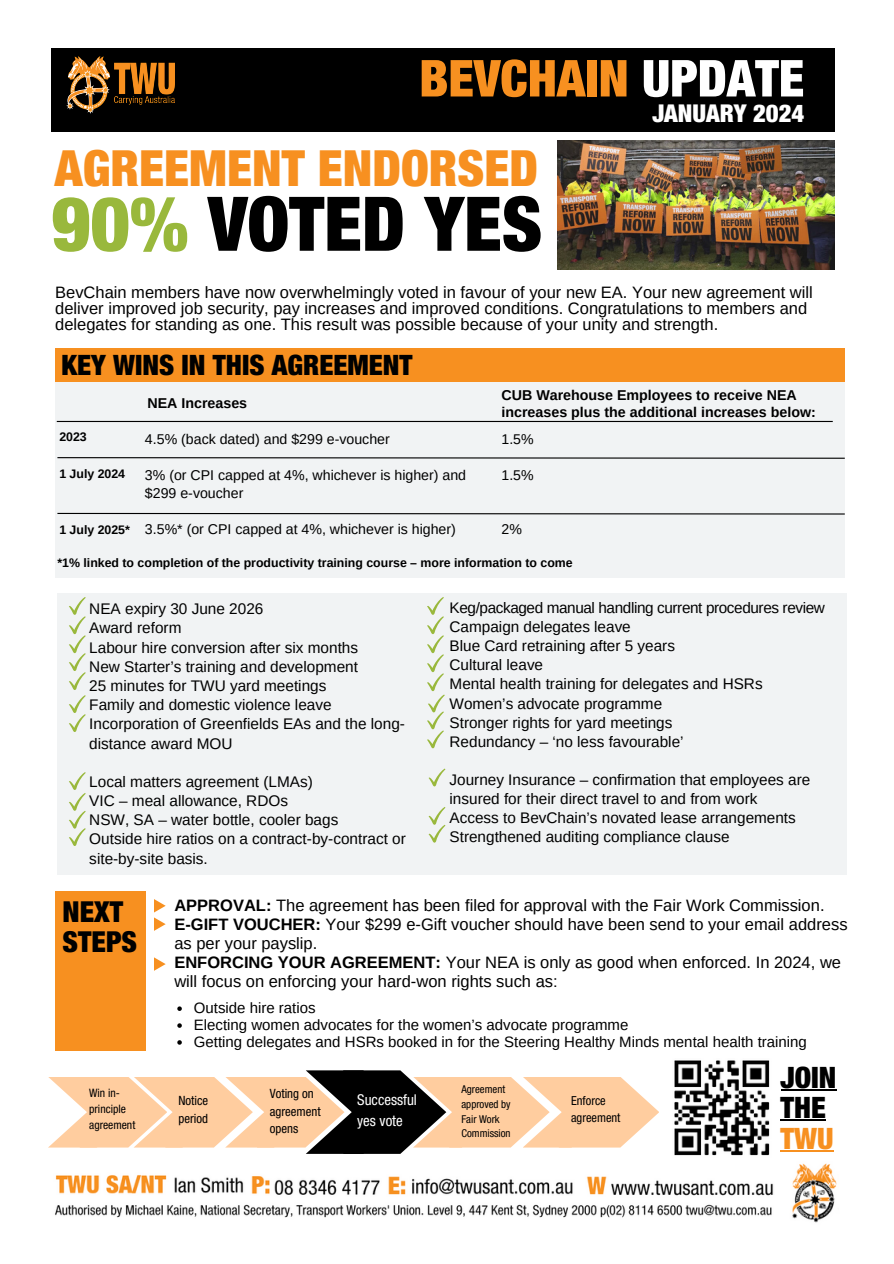
<style>
.page{position:relative;width:894px;height:1264px;background:#fff}
.page>*{position:absolute;margin:0;border:0;box-sizing:border-box;transform-origin:0 0}
.t1{font:900 condensed 75.45px "Helvetica Neue LT Std";color:#000}
.t2{font:900 condensed 50.85px "Helvetica Neue LT Std";color:#f79020}
.t3{font:900 condensed 49.95px "Helvetica Neue LT Std";color:#f79020}
.t4{font:900 condensed 29.55px/30.6px "Helvetica Neue LT Std";color:#000}
.t5{font:900 condensed 28.95px/29.5px "Helvetica Neue LT Std";color:#000}
.t6{font:900 condensed 28.2px "Helvetica Neue LT Std";color:#000}
.t7{font:900 condensed 24.6px "Helvetica Neue LT Std";color:#fff}
.t8{font:16.5px/15.8px "Arimo";color:#000}
.t9{font:15.3px/19.2px "Arimo";color:#000}
.t10{font:15.3px "Arimo";letter-spacing:-.025em;color:#000}
.t11{font:15px "Arimo";color:#000}
.t12{font:condensed 15px/20.4px "Helvetica Neue LT Std";color:#fff}
.t13{font:700 14.25px/16.8px "Arimo";color:#000}
.t14{font:14.1px/18px "Arimo";color:#000}
.t15{font:condensed 12.75px/17.5px "Helvetica Neue LT Std";color:#000}
.t16{font:condensed 12.45px/17px "Helvetica Neue LT Std";color:#000}
.t17{font:700 12.3px "Arimo";color:#000}
.t18{font:condensed 11.55px/15.9px "Helvetica Neue LT Std";color:#000}
.t19{font:condensed 10.8px/14.9px "Helvetica Neue LT Std";color:#000}
.s1{color:#fff}
.s2{color:#99b83c}
.s3{font-weight:700}
.s4{color:#f79020}
</style>
<div class="page">
<div style="left:51px;top:48px;width:783px;height:83px;background:#000"></div>
<img style="left:66px;top:56px;width:108px;height:58px">
<img style="left:557px;top:140px;width:277px;height:129px">
<div style="left:55px;top:348px;width:789px;height:40px;background:#f79020"></div>
<div style="left:55px;top:382px;width:789px;height:196px;background:#f1f3f4"></div>
<hr style="left:57px;top:421px;width:775px;height:1px;background:#000">
<svg style="left:57px;top:512px;width:788px;height:3px"></svg>
<svg style="left:57px;top:456px;width:788px;height:3px"></svg>
<div style="left:57px;top:593px;width:789px;height:281px;background:#f1f3f4"></div>
<svg style="left:69px;top:597px;width:17px;height:135px"></svg>
<svg style="left:69px;top:772px;width:17px;height:74px"></svg>
<svg style="left:428px;top:768px;width:17px;height:18px"></svg>
<svg style="left:428px;top:807px;width:17px;height:35px"></svg>
<svg style="left:427px;top:597px;width:17px;height:151px"></svg>
<div style="left:55px;top:891px;width:91px;height:160px;background:#f79020"></div>
<svg style="left:154px;top:899px;width:12px;height:32px"></svg>
<svg style="left:154px;top:957px;width:12px;height:14px"></svg>
<svg style="left:177px;top:1006px;width:5px;height:4px"></svg>
<svg style="left:177px;top:1023px;width:5px;height:4px"></svg>
<svg style="left:177px;top:1040px;width:5px;height:4px"></svg>
<img style="left:674px;top:1060px;width:110px;height:96px">
<hr style="left:780px;top:1089px;width:56px;height:1px;background:#000">
<hr style="left:780px;top:1119px;width:45px;height:2px;background:#000">
<hr style="left:780px;top:1150px;width:53px;height:1px;background:#f79020">
<svg style="left:48px;top:1070px;width:611px;height:83px"></svg>
<img style="left:55px;top:1163px;width:782px;height:60px">
<p class="t2" style="left:419px;top:60px;width:386px">BEVCHAIN <span class="s1">UPDATE</span></p>
<p class="t7" style="left:652px;top:104px;width:153px">JANUARY 2024</p>
<p class="t3" style="left:55px;top:150px;width:484px">AGREEMENT ENDORSED</p>
<p class="t1" style="left:51px;top:197px;width:492px"><span class="s2">90%</span> VOTED YES</p>
<p class="t8" style="left:55px;top:285px;width:758px">BevChain members have now overwhelmingly voted in favour of your new EA. Your new agreement will deliver improved job security, pay increases and improved conditions. Congratulations to members and delegates for standing as one. This result was possible because of your unity and strength.</p>
<p class="t6" style="left:61px;top:355px;width:352px">KEY WINS IN THIS AGREEMENT</p>
<p class="t17" style="left:59px;top:430px;width:29px">2023</p>
<p class="t17" style="left:59px;top:467px;width:67px">1 July 2024</p>
<p class="t17" style="left:59px;top:523px;width:72px">1 July 2025*</p>
<p class="t13" style="left:147px;top:394px;width:101px">NEA Increases</p>
<p class="t13" style="left:501px;top:386px;width:316px">CUB Warehouse Employees to receive NEA increases plus the additional increases below:</p>
<p class="t14" style="left:145px;top:429px;width:246px">4.5% (back dated) and $299 e-voucher</p>
<p class="t14" style="left:145px;top:465px;width:322px">3% (or CPI capped at 4%, whichever is higher) and $299 e-voucher</p>
<p class="t14" style="left:145px;top:519px;width:312px">3.5%* (or CPI capped at 4%, whichever is higher)</p>
<p class="t14" style="left:501px;top:430px;width:34px">1.5%</p>
<p class="t14" style="left:501px;top:466px;width:34px">1.5%</p>
<p class="t14" style="left:501px;top:520px;width:22px">2%</p>
<p class="t17" style="left:57px;top:556px;width:516px">*1% linked to completion of the productivity training course – more information to come</p>
<p class="t9" style="left:89px;top:599px;width:175px">NEA expiry 30 June 2026</p>
<p class="t9" style="left:89px;top:618px;width:94px">Award reform</p>
<p class="t9" style="left:89px;top:637px;width:270px">Labour hire conversion after six months</p>
<p class="t9" style="left:89px;top:656px;width:270px">New Starter’s training and development</p>
<p class="t9" style="left:89px;top:676px;width:238px">25 minutes for TWU yard meetings</p>
<p class="t9" style="left:89px;top:695px;width:244px">Family and domestic violence leave</p>
<p class="t9" style="left:89px;top:714px;width:317px">Incorporation of Greenfields EAs and the long&shy;distance award MOU</p>
<p class="t9" style="left:89px;top:772px;width:225px">Local matters agreement (LMAs)</p>
<p class="t9" style="left:89px;top:791px;width:200px">VIC – meal allowance, RDOs</p>
<p class="t9" style="left:89px;top:810px;width:250px">NSW, SA – water bottle, cooler bags</p>
<p class="t9" style="left:89px;top:829px;width:318px">Outside hire ratios on a contract-by-contract or site-by-site basis.</p>
<p class="t10" style="left:449px;top:599px;width:377px">Keg/packaged manual handling current procedures review</p>
<p class="t9" style="left:449px;top:617px;width:183px">Campaign delegates leave</p>
<p class="t9" style="left:449px;top:636px;width:227px">Blue Card retraining after 5 years</p>
<p class="t9" style="left:449px;top:655px;width:95px">Cultural leave</p>
<p class="t9" style="left:449px;top:674px;width:314px">Mental health training for delegates and HSRs</p>
<p class="t9" style="left:449px;top:693px;width:214px">Women’s advocate programme</p>
<p class="t9" style="left:449px;top:712px;width:224px">Stronger rights for yard meetings</p>
<p class="t9" style="left:449px;top:732px;width:235px">Redundancy – ‘no less favourable’</p>
<p class="t9" style="left:449px;top:770px;width:362px">Journey Insurance – confirmation that employees are insured for their direct travel to and from work</p>
<p class="t9" style="left:449px;top:808px;width:347px">Access to BevChain’s novated lease arrangements<br>Strengthened auditing compliance clause</p>
<p class="t5" style="left:63px;top:901px;width:76px">NEXT<br>STEPS</p>
<p class="t8" style="left:174px;top:897px;width:651px"><span class="s3">APPROVAL:</span> The agreement has been filed for approval with the Fair Work Commission.</p>
<p class="t8" style="left:174px;top:914px;width:674px;line-height:19.2px"><span class="s3">E-GIFT VOUCHER:</span> Your $299 e-Gift voucher should have been send to your email address as per your payslip.</p>
<p class="t8" style="left:174px;top:952px;width:668px;line-height:19.2px"><span class="s3">ENFORCING YOUR AGREEMENT:</span> Your NEA is only as good when enforced. In 2024, we will focus on enforcing your hard-won rights such as:</p>
<p class="t11" style="left:194px;top:999px;width:123px">Outside hire ratios</p>
<p class="t11" style="left:194px;top:1016px;width:436px">Electing women advocates for the women’s advocate programme</p>
<p class="t11" style="left:194px;top:1033px;width:614px">Getting delegates and HSRs booked in for the Steering Healthy Minds mental health training</p>
<p class="t4" style="left:780px;top:1065px;width:57px">JOIN<br>THE<br><span class="s4">TWU</span></p>
<p class="t15" style="left:178px;top:1093px;width:31px">Notice period</p>
<p class="t19" style="left:461px;top:1083px;width:51px">Agreement approved by<br>Fair Work<br>Commission</p>
<p class="t18" style="left:89px;top:1086px;width:48px">Win in&shy;principle agreement</p>
<p class="t15" style="left:270px;top:1086px;width:52px">Voting on agreement opens</p>
<p class="t12" style="left:357px;top:1091px;width:61px">Successful yes vote</p>
<p class="t16" style="left:571px;top:1093px;width:51px">Enforce agreement</p>
</div>
